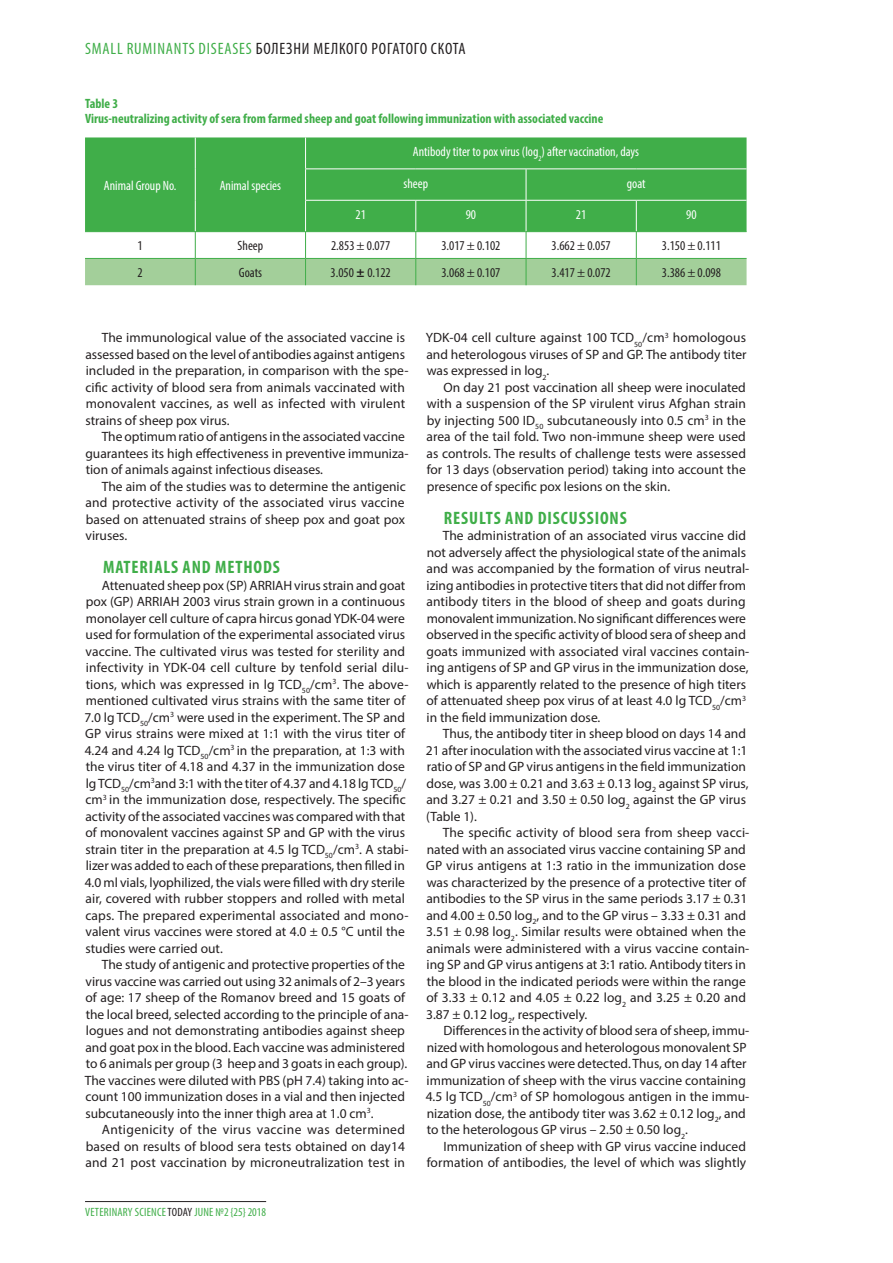
<style>
.page{position:relative;width:893px;height:1263px;background:#fff}
.page>*{position:absolute;margin:0;border:0;box-sizing:border-box;transform-origin:0 0}
.title_text_green{font:700 condensed 18px "Myriad Pro";letter-spacing:.05em;color:#40ae49}
.title_text_green-2{font:condensed 16.5px "Myriad Pro";letter-spacing:.05em;color:#231f20}
.basic_eng{font:13.5px/16.5px "Myriad Pro";color:#231f20}
.t1{font:700 condensed 13.5px "Myriad Pro";color:#40ae49}
.table_normal{font:condensed 13.5px "Myriad Pro";color:#231f20}
.table_top{font:condensed 13.5px "Myriad Pro";color:#fff}
.t2{font:condensed 12px "Myriad Pro";letter-spacing:.02em;color:#40ae49}
.s1{color:#40ae49}
.s2{font-weight:700;font-stretch:normal}
.s3{color:#231f20}
</style>
<div class="page">
<hr style="left:85px;top:1201px;width:181px;height:1px;background:#231f20">
<div style="left:85px;top:137px;width:662px;height:94px;background:#40ae49"></div>
<hr style="left:195px;top:137px;width:1px;height:32px;background:#fff">
<hr style="left:195px;top:169px;width:1px;height:31px;background:#fff">
<hr style="left:195px;top:200px;width:1px;height:31px;background:#fff">
<hr style="left:305px;top:137px;width:1px;height:31px;background:#fff">
<hr style="left:85px;top:231px;width:110px;height:1px;background:#40ae49">
<hr style="left:195px;top:231px;width:111px;height:1px;background:#40ae49">
<hr style="left:305px;top:169px;width:1px;height:31px;background:#fff">
<hr style="left:305px;top:168px;width:111px;height:1px;background:#fff">
<hr style="left:416px;top:168px;width:110px;height:1px;background:#fff">
<hr style="left:305px;top:201px;width:1px;height:30px;background:#fff">
<hr style="left:305px;top:200px;width:111px;height:1px;background:#fff">
<hr style="left:416px;top:200px;width:110px;height:1px;background:#fff">
<hr style="left:415px;top:201px;width:1px;height:30px;background:#fff">
<hr style="left:306px;top:231px;width:110px;height:1px;background:#40ae49">
<hr style="left:416px;top:231px;width:110px;height:1px;background:#40ae49">
<hr style="left:526px;top:169px;width:1px;height:31px;background:#fff">
<hr style="left:526px;top:168px;width:110px;height:1px;background:#fff">
<hr style="left:636px;top:168px;width:111px;height:1px;background:#fff">
<hr style="left:526px;top:201px;width:1px;height:30px;background:#fff">
<hr style="left:526px;top:200px;width:110px;height:1px;background:#fff">
<hr style="left:636px;top:200px;width:111px;height:1px;background:#fff">
<hr style="left:636px;top:201px;width:1px;height:30px;background:#fff">
<hr style="left:526px;top:231px;width:110px;height:1px;background:#40ae49">
<hr style="left:636px;top:231px;width:111px;height:1px;background:#40ae49">
<svg style="left:85px;top:232px;width:662px;height:53px"></svg>
<p class="title_text_green-2" style="left:85px;top:38px;width:382px"><span class="s1">SMALL RUMINANTS DISEASES</span> БОЛЕЗНИ МЕЛКОГО РОГАТОГО СКОТА</p>
<p class="t1" style="left:85px;top:95px;width:35px">Table 3</p>
<p class="t1" style="left:85px;top:110px;width:520px">Virus-neutralizing activity of sera from farmed sheep and goat following immunization with associated vaccine</p>
<p class="table_top" style="left:104px;top:177px;width:74px">Animal Group No.</p>
<p class="table_top" style="left:220px;top:177px;width:63px">Animal species</p>
<p class="table_top" style="left:413px;top:143px;width:228px">Antibody titer to pox virus (log<sub>2</sub>) after vaccination, days</p>
<p class="table_top" style="left:403px;top:175px;width:26px">sheep</p>
<p class="table_top" style="left:627px;top:175px;width:20px">goat</p>
<p class="table_top" style="left:355px;top:206px;width:12px">21</p>
<p class="table_top" style="left:466px;top:206px;width:12px">90</p>
<p class="table_top" style="left:576px;top:206px;width:12px">21</p>
<p class="table_top" style="left:686px;top:206px;width:12px">90</p>
<p class="table_normal" style="left:138px;top:237px;width:7px">1</p>
<p class="table_normal" style="left:238px;top:237px;width:27px">Sheep</p>
<p class="table_normal" style="left:331px;top:237px;width:61px">2.853 ± 0.077</p>
<p class="table_normal" style="left:441px;top:237px;width:61px">3.017 ± 0.102</p>
<p class="table_normal" style="left:552px;top:237px;width:61px">3.662 ± 0.057</p>
<p class="table_normal" style="left:662px;top:237px;width:61px">3.150 ± 0.111</p>
<p class="table_normal" style="left:138px;top:264px;width:7px">2</p>
<p class="table_normal" style="left:239px;top:264px;width:25px">Goats</p>
<p class="table_normal" style="left:330px;top:264px;width:62px">3.050 <span class="s2">±</span> 0.122</p>
<p class="table_normal" style="left:441px;top:264px;width:61px">3.068 ± 0.107</p>
<p class="table_normal" style="left:552px;top:264px;width:61px">3.417 ± 0.072</p>
<p class="table_normal" style="left:662px;top:264px;width:61px">3.386 ± 0.098</p>
<p class="basic_eng" style="left:85px;top:329px;width:325px;text-indent:16px">The immunological value of the associated vaccine is assessed based on the level of antibodies against antigens included in the preparation, in comparison with the spe&shy;cific activity of blood sera from animals vaccinated with monovalent vaccines, as well as infected with virulent strains of sheep pox virus.</p>
<p class="basic_eng" style="left:85px;top:428px;width:325px;text-indent:16px">The optimum ratio of antigens in the associated vaccine guarantees its high effectiveness in preventive immuniza&shy;tion of animals against infectious diseases.</p>
<p class="basic_eng" style="left:85px;top:478px;width:322px;text-align:justify;text-indent:16px">The aim of the studies was to determine the antigenic and protective activity of the associated virus vaccine based on attenuated strains of sheep pox and goat pox viruses.</p>
<p class="title_text_green" style="left:103px;top:556px;width:178px">MATERIALS AND METHODS</p>
<p class="basic_eng" style="left:84px;top:577px;width:326px;text-indent:17px">Attenuated sheep pox (SP) ARRIAH virus strain and goat pox (GP) ARRIAH 2003 virus strain grown in a continuous monolayer cell culture of capra hircus gonad YDK-04 were used for formulation of the experimental associated virus vaccine. The cultivated virus was tested for sterility and infectivity in YDK-04 cell culture by tenfold serial dilu&shy;tions, which was expressed in lg TCD<sub>50</sub>/cm<sup>3</sup>. The above&shy;mentioned cultivated virus strains with the same titer of 7.0 lg TCD<sub>50</sub>/cm<sup>3</sup> were used in the experiment. The SP and GP virus strains were mixed at 1:1 with the virus titer of 4.24 and 4.24 lg TCD<sub>50</sub>/cm<sup>3</sup> in the preparation, at 1:3 with the virus titer of 4.18 and 4.37 in the immunization dose lg TCD<sub>50</sub>/cm<sup>3</sup>and 3:1 with the titer of 4.37 and 4.18 lg TCD<sub>50</sub>/ cm<sup>3</sup> in the immunization dose, respectively. The specific activity of the associated vaccines was compared with that of monovalent vaccines against SP and GP with the virus strain titer in the preparation at 4.5 lg TCD<sub>50</sub>/cm<sup>3</sup>. A stabi&shy;lizer was added to each of these preparations, then filled in 4.0 ml vials, lyophilized, the vials were filled with dry sterile air, covered with rubber stoppers and rolled with metal caps. The prepared experimental associated and mono&shy;valent virus vaccines were stored at 4.0 ± 0.5 °C until the studies were carried out.</p>
<p class="basic_eng" style="left:85px;top:956px;width:325px;text-indent:17px">The study of antigenic and protective properties of the virus vaccine was carried out using 32 animals of 2–3 years of age: 17 sheep of the Romanov breed and 15 goats of the local breed, selected according to the principle of ana&shy;logues and not demonstrating antibodies against sheep and goat pox in the blood. Each vaccine was administered to 6 animals per group (3 heep and 3 goats in each group).<br>The vaccines were diluted with PBS (pH 7.4) taking into ac&shy;count 100 immunization doses in a vial and then injected subcutaneously into the inner thigh area at 1.0 cm<sup>3</sup>.</p>
<p class="basic_eng" style="left:85px;top:1121px;width:321px;text-align:justify;text-indent:16px">Antigenicity of the virus vaccine was determined based on results of blood sera tests obtained on day14 and 21 post vaccination by microneutralization test in</p>
<p class="t2" style="left:85px;top:1205px;width:182px">VETERINARY SCIENCE <span class="s3">TODAY</span> JUNE №2 {25} 2018</p>
<p class="basic_eng" style="left:426px;top:329px;width:322px;text-align:justify">YDK-04 cell culture against 100 TCD<sub>50</sub>/cm<sup>3</sup> homologous and heterologous viruses of SP and GP. The antibody titer was expressed in log<sub>2</sub>.</p>
<p class="basic_eng" style="left:426px;top:379px;width:321px;text-align:justify;text-indent:17px">On day 21 post vaccination all sheep were inoculated with a suspension of the SP virulent virus Afghan strain by injecting 500 ID<sub>50</sub> subcutaneously into 0.5 cm<sup>3</sup> in the area of the tail fold. Two non-immune sheep were used as controls. The results of challenge tests were assessed for 13 days (observation period) taking into account the presence of specific pox lesions on the skin.</p>
<p class="title_text_green" style="left:444px;top:506px;width:184px">RESULTS AND DISCUSSIONS</p>
<p class="basic_eng" style="left:426px;top:527px;width:325px;text-indent:16px">The administration of an associated virus vaccine did not adversely affect the physiological state of the animals and was accompanied by the formation of virus neutral&shy;izing antibodies in protective titers that did not differ from antibody titers in the blood of sheep and goats during monovalent immunization. No significant differences were observed in the specific activity of blood sera of sheep and goats immunized with associated viral vaccines contain&shy;ing antigens of SP and GP virus in the immunization dose, which is apparently related to the presence of high titers of attenuated sheep pox virus of at least 4.0 lg TCD<sub>50</sub>/cm<sup>3 </sup>in the field immunization dose.</p>
<p class="basic_eng" style="left:426px;top:725px;width:324px;text-indent:17px">Thus, the antibody titer in sheep blood on days 14 and 21 after inoculation with the associated virus vaccine at 1:1 ratio of SP and GP virus antigens in the field immunization dose, was 3.00 ± 0.21 and 3.63 ± 0.13 log<sub>2</sub> against SP virus, and 3.27 ± 0.21 and 3.50 ± 0.50 log<sub>2</sub> against the GP virus (Table 1).</p>
<p class="basic_eng" style="left:426px;top:824px;width:325px;text-indent:17px">The specific activity of blood sera from sheep vacci&shy;nated with an associated virus vaccine containing SP and GP virus antigens at 1:3 ratio in the immunization dose was characterized by the presence of a protective titer of antibodies to the SP virus in the same periods 3.17 ± 0.31 and 4.00 ± 0.50 log<sub>2</sub>, and to the GP virus – 3.33 ± 0.31 and 3.51 ± 0.98 log<sub>2</sub>. Similar results were obtained when the animals were administered with a virus vaccine contain&shy;ing SP and GP virus antigens at 3:1 ratio. Antibody titers in the blood in the indicated periods were within the range of 3.33 ± 0.12 and 4.05 ± 0.22 log<sub>2</sub> and 3.25 ± 0.20 and 3.87 ± 0.12 log<sub>2</sub>, respectively.</p>
<p class="basic_eng" style="left:426px;top:1022px;width:325px;text-indent:18px">Differences in the activity of blood sera of sheep, immu&shy;nized with homologous and heterologous monovalent SP and GP virus vaccines were detected. Thus, on day 14 after immunization of sheep with the virus vaccine containing 4.5 lg TCD<sub>50</sub>/cm<sup>3</sup> of SP homologous antigen in the immu&shy;nization dose, the antibody titer was 3.62 ± 0.12 log<sub>2</sub>, and to the heterologous GP virus – 2.50 ± 0.50 log<sub>2</sub>.</p>
<p class="basic_eng" style="left:427px;top:1138px;width:321px;text-align:right">Immunization of sheep with GP virus vaccine induced formation of antibodies, the level of which was slightly</p>
</div>
